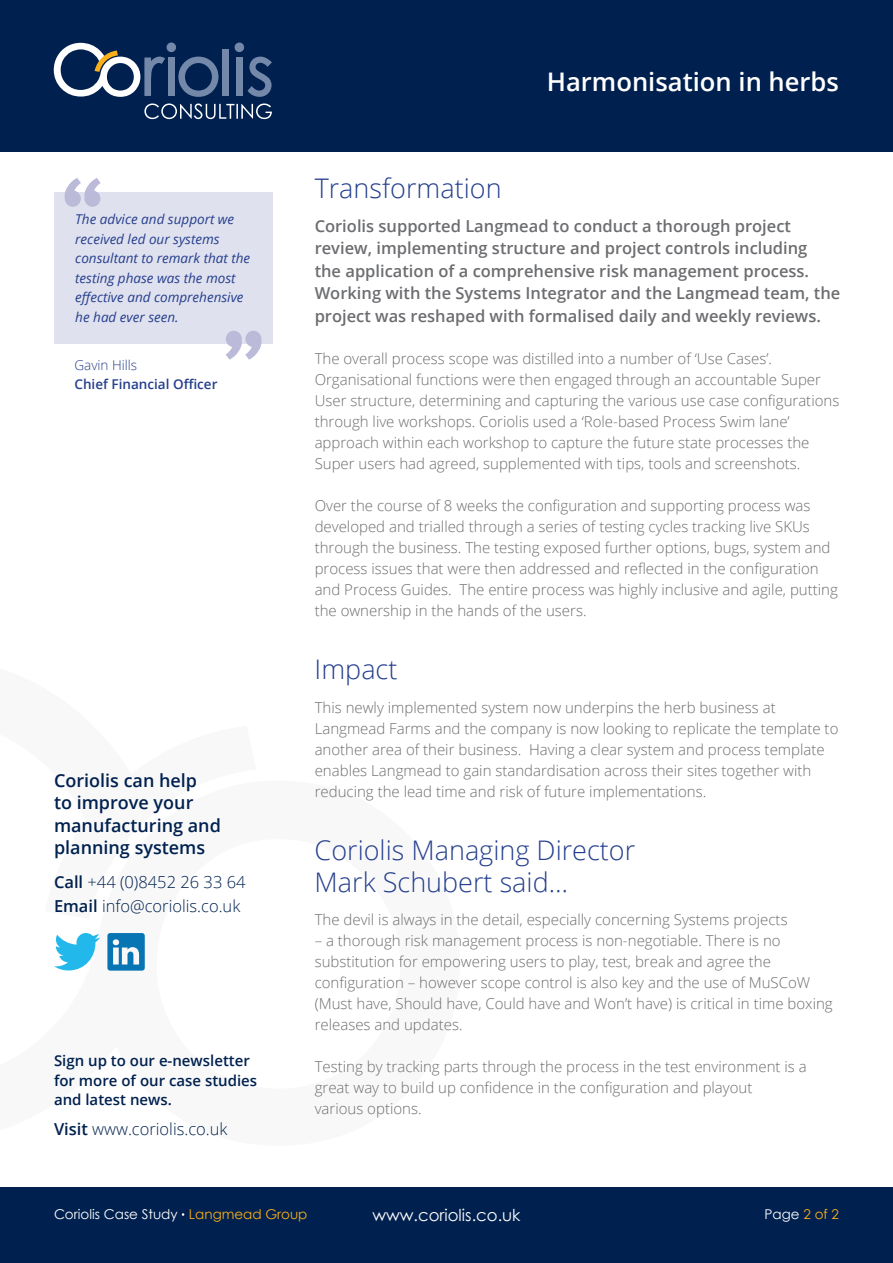
<style>
.page{position:relative;width:893px;height:1263px;background:#fff}
.page>*{position:absolute;margin:0;border:0;box-sizing:border-box;transform-origin:0 0}
.t1{font:300 27px "Open Sans";color:#253f8e}
.t2{font:600 25.65px "Open Sans";color:#fff}
.t3{font:600 18px/22.5px "Open Sans";color:#00214f}
.t4{font:600 16.5px/22.5px "Open Sans";color:#6c6d70}
.t5{font:300 16.5px "Open Sans";color:#00214f}
.t6{font:16.5px "Century Gothic";color:#fff}
.t7{font:300 15px/21px "Open Sans";color:#6c6d70}
.t8{font:600 15px/19.5px "Open Sans";color:#00214f}
.t9{font:italic 13.5px/19.5px "Open Sans";color:#253f8e}
.t10{font:13.5px "Century Gothic";color:#fff}
.t11{font:600 13.5px "Open Sans";color:#253f8e}
.t12{font:300 13.5px "Open Sans";color:#253f8e}
.s1{font-weight:600}
.s2{color:#faaf18}
</style>
<div class="page">
<div style="left:0;top:1188px;width:893px;height:75px;background:#00214f"></div>
<div style="left:0;top:0;width:893px;height:151px;background:#00214f"></div>
<div style="left:222px;top:50px;width:7px;height:46px;background:#7488aa"></div>
<svg style="left:235px;top:43px;width:37px;height:54px"></svg>
<svg style="left:54px;top:43px;width:164px;height:54px"></svg>
<svg style="left:144px;top:103px;width:128px;height:16px"></svg>
<svg style="left:107px;top:933px;width:38px;height:38px"></svg>
<svg style="left:54px;top:933px;width:46px;height:37px"></svg>
<div style="left:54px;top:192px;width:218px;height:151px;background:#e0e1ee"></div>
<svg style="left:226px;top:331px;width:36px;height:29px"></svg>
<svg style="left:64px;top:178px;width:37px;height:29px"></svg>
<p class="t9" style="left:75px;top:209px;width:176px">The advice and support we received led our systems consultant to remark that the testing phase was the most effective and comprehensive he had ever seen.</p>
<p class="t12" style="left:74px;top:356px;width:64px">Gavin Hills</p>
<p class="t11" style="left:74px;top:375px;width:145px">Chief Financial Officer</p>
<p class="t3" style="left:54px;top:768px;width:168px">Coriolis can help<br>to improve your manufacturing and planning systems</p>
<p class="t5" style="left:54px;top:870px;width:193px"><span class="s1">Call</span> +44 (0)8452 26 33 64</p>
<p class="t5" style="left:54px;top:894px;width:188px"><span class="s1">Email</span> info@coriolis.co.uk</p>
<p class="t8" style="left:54px;top:1051px;width:205px">Sign up to our e-newsletter for more of our case studies and latest news.</p>
<p class="t5" style="left:54px;top:1117px;width:175px"><span class="s1">Visit</span> www.coriolis.co.uk</p>
<p class="t2" style="left:547px;top:64px;width:294px">Harmonisation in herbs</p>
<p class="t1" style="left:315px;top:170px;width:188px">Transformation</p>
<p class="t4" style="left:315px;top:214px;width:527px">Coriolis supported Langmead to conduct a thorough project review, implementing structure and project controls including<br>the application of a comprehensive risk management process.<br>Working with the Systems Integrator and the Langmead team, the project was reshaped with formalised daily and weekly reviews.</p>
<p class="t7" style="left:315px;top:348px;width:526px">The overall process scope was distilled into a number of ‘Use Cases’.<br>Organisational functions were then engaged through an accountable Super User structure, determining and capturing the various use case configurations through live workshops. Coriolis used a ‘Role-based Process Swim lane’ approach within each workshop to capture the future state processes the Super users had agreed, supplemented with tips, tools and screenshots.</p>
<p class="t7" style="left:315px;top:495px;width:525px">Over the course of 8 weeks the configuration and supporting process was developed and trialled through a series of testing cycles tracking live SKUs through the business. The testing exposed further options, bugs, system and process issues that were then addressed and reflected in the configuration and Process Guides. The entire process was highly inclusive and agile, putting the ownership in the hands of the users.</p>
<p class="t1" style="left:315px;top:651px;width:84px">Impact</p>
<p class="t7" style="left:315px;top:696px;width:525px">This newly implemented system now underpins the herb business at Langmead Farms and the company is now looking to replicate the template to another area of their business. Having a clear system and process template enables Langmead to gain standardisation across their sites together with reducing the lead time and risk of future implementations.</p>
<p class="t1" style="left:315px;top:832px;width:322px">Coriolis Managing Director</p>
<p class="t1" style="left:315px;top:864px;width:255px">Mark Schubert said…</p>
<p class="t7" style="left:315px;top:909px;width:474px">The devil is always in the detail, especially concerning Systems projects</p>
<p class="t7" style="left:315px;top:930px;width:520px">– a thorough risk management process is non-negotiable. There is no substitution for empowering users to play, test, break and agree the configuration – however scope control is also key and the use of MuSCoW (Must have, Should have, Could have and Won’t have) is critical in time boxing releases and updates.</p>
<p class="t7" style="left:315px;top:1056px;width:493px">Testing by tracking parts through the process in the test environment is a great way to build up confidence in the configuration and playout</p>
<p class="t7" style="left:315px;top:1098px;width:108px">various options.</p>
<p class="t10" style="left:54px;top:1206px;width:255px">Coriolis Case Study <span class="s2">Langmead Group</span></p>
<p class="t6" style="left:372px;top:1205px;width:150px">www.coriolis.co.uk</p>
<p class="t10" style="left:765px;top:1206px;width:76px">Page <span class="s2">2 of 2</span></p>
</div>
